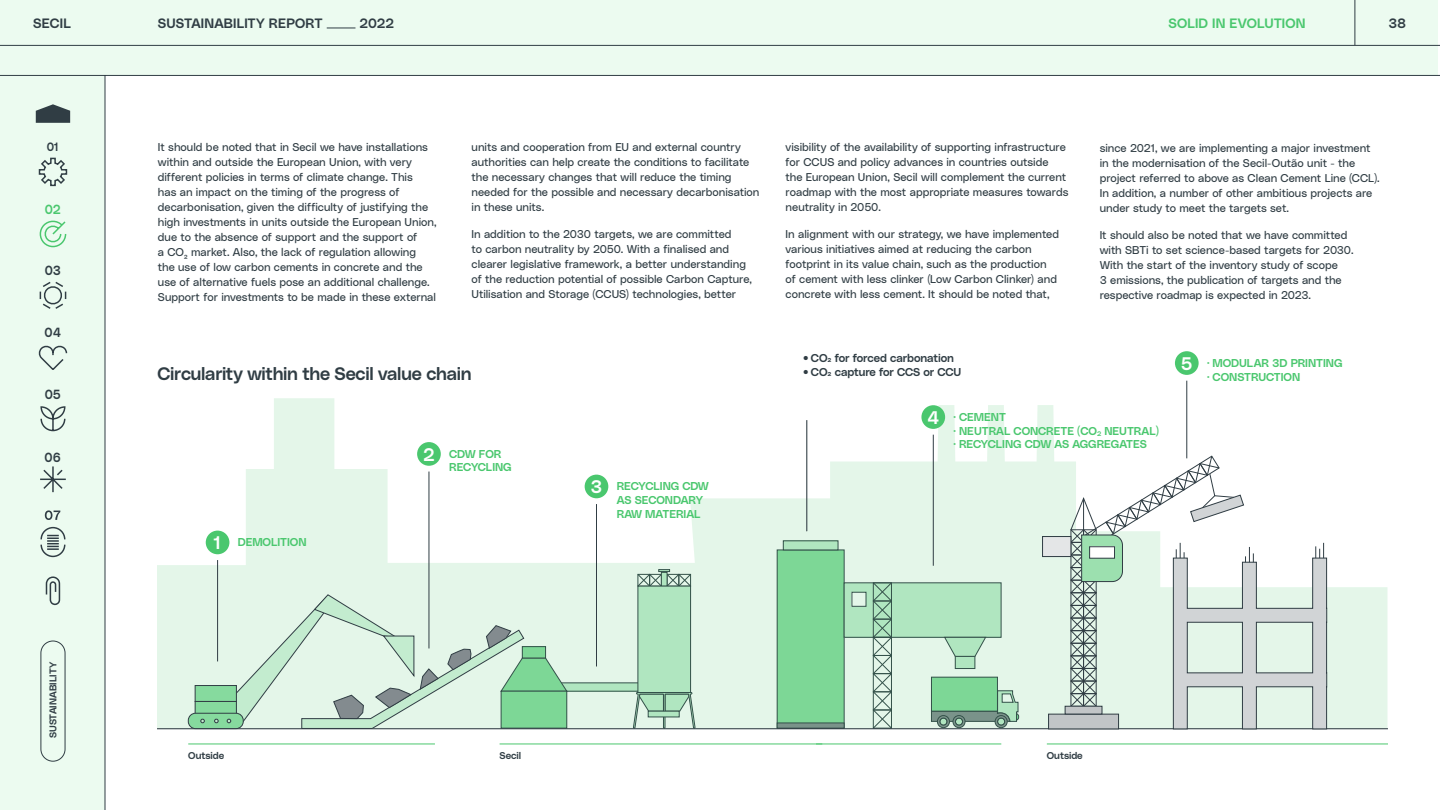
<style>
.page{position:relative;width:1440px;height:810px;background:#fff}
.page>*{position:absolute;margin:0;border:0;box-sizing:border-box;transform-origin:0 0}
.t1{font:18.15px "Poly Sans Median";color:#fff}
.t2{font:18px "Poly Sans Median";letter-spacing:-.015em;color:#303d44}
.t3{font:13.5px "Poly Sans Median";letter-spacing:.01em;color:#303d44}
.t4{font:13.5px "Poly Sans Median";letter-spacing:.015em;color:#4ac76e}
.t5{font:13.2px "Poly Sans Median";color:#303d44;scale:.94 1}
.t6{font:13.2px "Poly Sans Median";color:#4ac76e;scale:.94 1}
.t7{font:12px "Poly Sans Median";color:#303d44;scale:.94 1}
.t8{font:11.32px/13.6px "Poly Sans Median";letter-spacing:-.01em;color:#4ac76e}
.t9{font:11.32px "Poly Sans Median";color:#303d44}
.t10{font:11.25px/15px "Poly Sans Neutral";color:#303d44}
.t11{font:9.82px "Poly Sans Median";letter-spacing:-.01em;color:#303d44}
.t12{font:9.75px "Poly Sans Median";color:#303d44}
.s1{font-size:18.15px;color:#fff}
</style>
<div class="page">
<div style="left:103px;top:0;width:1335px;height:75px;background:#ecfbf0"></div>
<div style="left:0;top:0;width:105px;height:810px;background:#ecfbf0"></div>
<hr style="left:1355px;top:0;width:1px;height:45px;background:#303d44">
<svg style="left:327px;top:28px;width:28px;height:1px"></svg>
<div style="left:41px;top:641px;width:24px;height:120px;border:1px solid #303d44;border-radius:12px"></div>
<hr style="left:105px;top:75px;width:1px;height:735px;background:#303d44">
<hr style="left:0;top:45px;width:1440px;height:1px;background:#303d44">
<hr style="left:0;top:75px;width:1440px;height:1px;background:#303d44">
<svg style="left:36px;top:104px;width:34px;height:19px"></svg>
<svg style="left:38px;top:157px;width:30px;height:30px"></svg>
<svg style="left:46px;top:576px;width:14px;height:29px"></svg>
<svg style="left:38px;top:345px;width:30px;height:25px"></svg>
<svg style="left:39px;top:220px;width:28px;height:28px"></svg>
<svg style="left:40px;top:466px;width:26px;height:27px"></svg>
<svg style="left:39px;top:281px;width:28px;height:28px"></svg>
<svg style="left:40px;top:406px;width:26px;height:26px"></svg>
<svg style="left:45px;top:510px;width:15px;height:10px"></svg>
<svg style="left:40px;top:526px;width:26px;height:32px"></svg>
<svg style="left:158px;top:398px;width:1230px;height:330px"></svg>
<hr style="left:158px;top:728px;width:1230px;height:1px;background:#303d44">
<hr style="left:188px;top:744px;width:247px;height:1px;background:#4ac76e">
<hr style="left:1047px;top:744px;width:341px;height:1px;background:#4ac76e">
<hr style="left:500px;top:744px;width:322px;height:1px;background:#4ac76e">
<hr style="left:816px;top:744px;width:185px;height:1px;background:#4ac76e">
<div style="left:206px;top:531px;width:23px;height:23px;background:#4ac76e;border-radius:50%"></div>
<hr style="left:217px;top:560px;width:1px;height:101px;background:#303d44">
<div style="left:417px;top:442px;width:24px;height:24px;background:#4ac76e;border-radius:50%"></div>
<hr style="left:429px;top:472px;width:1px;height:176px;background:#303d44">
<div style="left:585px;top:475px;width:23px;height:23px;background:#4ac76e;border-radius:50%"></div>
<hr style="left:596px;top:504px;width:1px;height:162px;background:#303d44">
<div style="left:921px;top:405px;width:24px;height:24px;background:#4ac76e;border-radius:50%"></div>
<hr style="left:933px;top:435px;width:1px;height:131px;background:#303d44">
<div style="left:1175px;top:351px;width:24px;height:24px;background:#4ac76e;border-radius:50%"></div>
<hr style="left:1186px;top:381px;width:1px;height:77px;background:#303d44">
<hr style="left:806px;top:420px;width:1px;height:111px;background:#303d44">
<div style="left:195px;top:701px;width:41px;height:14px;background:#86da9e"></div>
<div style="left:195px;top:701px;width:42px;height:14px;border:1px solid #303d44"></div>
<div style="left:195px;top:686px;width:41px;height:15px;background:#86da9e"></div>
<div style="left:195px;top:685px;width:42px;height:17px;border:1px solid #303d44"></div>
<div style="left:188px;top:713px;width:55px;height:16px;background:#86da9e;border-radius:7px"></div>
<div style="left:188px;top:713px;width:55px;height:16px;border:1px solid #303d44;border-radius:7px"></div>
<svg style="left:201px;top:719px;width:4px;height:4px"></svg>
<svg style="left:214px;top:719px;width:4px;height:4px"></svg>
<svg style="left:226px;top:594px;width:341px;height:135px;background:#cae5d2"></svg>
<div style="left:1049px;top:714px;width:70px;height:15px;background:#c1c5c7"></div>
<div style="left:1048px;top:714px;width:71px;height:15px;border:1px solid #303d44"></div>
<div style="left:1065px;top:706px;width:37px;height:8px;background:#c1c5c7"></div>
<div style="left:1065px;top:706px;width:37px;height:8px;border:1px solid #303d44"></div>
<div style="left:1043px;top:537px;width:28px;height:20px;background:#e4e6e7"></div>
<div style="left:1042px;top:536px;width:29px;height:21px;border:1px solid #303d44"></div>
<svg style="left:1070px;top:456px;width:257px;height:273px"></svg>
<div style="left:1090px;top:547px;width:25px;height:11px;background:#fff"></div>
<div style="left:1089px;top:547px;width:26px;height:11px;border:1px solid #303d44"></div>
<p class="t3" style="left:33px;top:13px;width:39px">SECIL</p>
<p class="t3" style="left:158px;top:13px;width:166px">SUSTAINABILITY REPORT</p>
<p class="t3" style="left:360px;top:13px;width:36px">2022</p>
<p class="t4" style="left:1169px;top:13px;width:138px">SOLID IN EVOLUTION</p>
<p class="t3" style="left:1389px;top:13px;width:19px">38</p>
<p class="t7" style="left:47px;top:137px;width:14px">01</p>
<p class="t6" style="left:45px;top:199px;width:19px">02</p>
<p class="t5" style="left:45px;top:260px;width:19px">03</p>
<p class="t5" style="left:45px;top:322px;width:19px">04</p>
<p class="t5" style="left:45px;top:384px;width:19px">05</p>
<p class="t5" style="left:45px;top:447px;width:19px">06</p>
<p class="t12" style="left:45px;top:738px;width:78px;rotate:-90deg">SUSTAINABILITY</p>
<p class="t10" style="left:158px;top:138px;width:280px">It should be noted that in Secil we have installations within and outside the European Union, with very different policies in terms of climate change. This<br>has an impact on the timing of the progress of decarbonisation, given the difficulty of justifying the high investments in units outside the European Union, due to the absence of support and the support of<br>a CO2 market. Also, the lack of regulation allowing<br>the use of low carbon cements in concrete and the use of alternative fuels pose an additional challenge.<br>Support for investments to be made in these external</p>
<p class="t10" style="left:472px;top:139px;width:289px">units and cooperation from EU and external country authorities can help create the conditions to facilitate the necessary changes that will reduce the timing needed for the possible and necessary decarbonisation in these units.</p>
<p class="t10" style="left:472px;top:226px;width:282px">In addition to the 2030 targets, we are committed<br>to carbon neutrality by 2050. With a finalised and clearer legislative framework, a better understanding of the reduction potential of possible Carbon Capture, Utilisation and Storage (CCUS) technologies, better</p>
<p class="t10" style="left:786px;top:139px;width:284px">visibility of the availability of supporting infrastructure for CCUS and policy advances in countries outside<br>the European Union, Secil will complement the current roadmap with the most appropriate measures towards neutrality in 2050.</p>
<p class="t10" style="left:786px;top:226px;width:275px">In alignment with our strategy, we have implemented various initiatives aimed at reducing the carbon footprint in its value chain, such as the production of cement with less clinker (Low Carbon Clinker) and concrete with less cement. It should be noted that,</p>
<p class="t9" style="left:803px;top:350px;width:152px">• CO2 for forced carbonation</p>
<h2 class="t2" style="left:158px;top:359px;width:316px">Circularity within the Secil value chain</h2>
<p class="t9" style="left:803px;top:363px;width:160px">• CO2 capture for CCS or CCU</p>
<p class="t10" style="left:1100px;top:140px;width:281px">since 2021, we are implementing a major investment in the modernisation of the Secil-Outão unit - the project referred to above as Clean Cement Line (CCL).<br>In addition, a number of other ambitious projects are under study to meet the targets set.</p>
<p class="t10" style="left:1100px;top:227px;width:255px">It should also be noted that we have committed with SBTi to set science-based targets for 2030.<br>With the start of the inventory study of scope<br>3 emissions, the publication of targets and the respective roadmap is expected in 2023.</p>
<h1 class="t1" style="left:1181px;top:349px;width:13px">5</h1>
<p class="t8" style="left:1207px;top:355px;width:137px">· MODULAR 3D PRINTING · CONSTRUCTION</p>
<p class="t8" style="left:214px;top:535px;width:94px"><span class="s1">1</span> DEMOLITION</p>
<h1 class="t1" style="left:423px;top:440px;width:13px">2</h1>
<p class="t8" style="left:449px;top:446px;width:64px">CDW FOR<br>RECYCLING</p>
<h1 class="t1" style="left:591px;top:473px;width:13px">3</h1>
<p class="t8" style="left:617px;top:479px;width:94px">RECYCLING CDW<br>AS SECONDARY<br>RAW MATERIAL</p>
<h1 class="t1" style="left:927px;top:403px;width:14px">4</h1>
<p class="t8" style="left:954px;top:409px;width:207px">· CEMENT<br>· NEUTRAL CONCRETE (CO<sub>2</sub> NEUTRAL) · RECYCLING CDW AS AGGREGATES</p>
<p class="t11" style="left:188px;top:748px;width:37px">Outside</p>
<p class="t11" style="left:500px;top:748px;width:23px">Secil</p>
<p class="t11" style="left:1047px;top:748px;width:37px">Outside</p>
</div>
